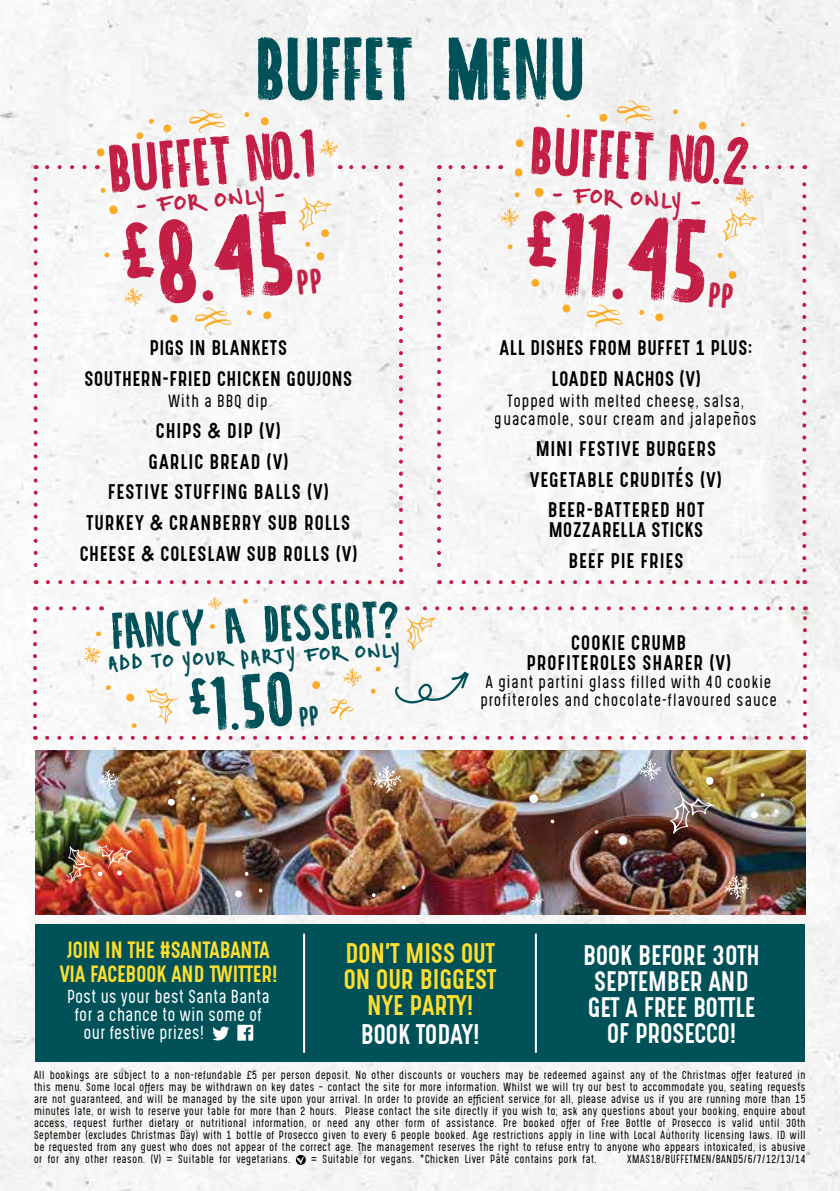
<style>
.page{position:relative;width:840px;height:1191px;background:#fff}
.page>*{position:absolute;margin:0;border:0;box-sizing:border-box;transform-origin:0 0}
.t1{font:condensed 120.2px "Ocean Six";color:#c31e45}
.t2{font:condensed 90.8px "Ocean Six";color:#015158}
.t3{font:condensed 78px "Ocean Six";color:#015158}
.t4{font:condensed 69px "Ocean Six";color:#c31e45}
.t5{font:condensed 52.2px "Ocean Six";color:#015158}
.t6{font:43.4px "Notepaper Airplanes";color:#c31e45}
.t7{font:38.4px "Notepaper Airplanes";color:#015158}
.t8{font:24.2px/26px "Gotcha Gothic";color:#ffde2f;text-align:center}
.t9{font:24.2px "Gotcha Gothic";color:#fff}
.t10{font:24px/26px "Gotcha Gothic";color:#fff;text-align:center}
.t11{font:20px/24px "Gotcha Gothic";color:#ffde2f;text-align:center}
.t12{font:18px/30.8px "Gotcha Gothic";letter-spacing:.05em;color:#000;text-align:center}
.t13{font:300 16px "Gotcha Gothic";color:#fff}
.t14{font:300 15px/18px "Gotcha Gothic";letter-spacing:.04em;color:#000;text-align:center}
.t15{font:300 10px/12px "Gotcha Gothic";letter-spacing:.02em;color:#000;text-align:justify}
</style>
<div class="page">
<div style="left:0;top:0;width:839px;height:1191px;background:#f6f6f6"></div>
<svg style="left:739px;top:122px;width:6px;height:5px"></svg>
<svg style="left:48px;top:580px;width:346px;height:4px"></svg>
<svg style="left:36px;top:165px;width:49px;height:4px"></svg>
<svg style="left:34px;top:179px;width:4px;height:405px"></svg>
<svg style="left:399px;top:165px;width:4px;height:405px"></svg>
<svg style="left:339px;top:165px;width:49px;height:4px"></svg>
<svg style="left:451px;top:580px;width:346px;height:4px"></svg>
<svg style="left:439px;top:165px;width:48px;height:4px"></svg>
<svg style="left:437px;top:179px;width:4px;height:405px"></svg>
<svg style="left:801px;top:165px;width:4px;height:405px"></svg>
<svg style="left:742px;top:165px;width:49px;height:4px"></svg>
<svg style="left:565px;top:113px;width:5px;height:6px"></svg>
<svg style="left:716px;top:253px;width:7px;height:5px"></svg>
<svg style="left:638px;top:310px;width:6px;height:5px"></svg>
<svg style="left:529px;top:279px;width:11px;height:8px"></svg>
<svg style="left:561px;top:304px;width:10px;height:9px"></svg>
<svg style="left:513px;top:168px;width:10px;height:9px"></svg>
<svg style="left:596px;top:111px;width:13px;height:13px"></svg>
<svg style="left:652px;top:311px;width:13px;height:13px"></svg>
<svg style="left:722px;top:188px;width:35px;height:54px"></svg>
<svg style="left:616px;top:100px;width:36px;height:23px"></svg>
<svg style="left:586px;top:305px;width:36px;height:22px"></svg>
<svg style="left:533px;top:188px;width:11px;height:9px"></svg>
<svg style="left:575px;top:197px;width:7px;height:8px"></svg>
<svg style="left:513px;top:192px;width:7px;height:5px"></svg>
<svg style="left:506px;top:244px;width:7px;height:5px"></svg>
<svg style="left:671px;top:109px;width:7px;height:5px"></svg>
<svg style="left:697px;top:121px;width:10px;height:9px"></svg>
<svg style="left:514px;top:139px;width:10px;height:8px"></svg>
<svg style="left:500px;top:208px;width:19px;height:18px"></svg>
<svg style="left:107px;top:205px;width:12px;height:10px"></svg>
<svg style="left:245px;top:310px;width:7px;height:5px"></svg>
<svg style="left:168px;top:314px;width:11px;height:9px"></svg>
<svg style="left:95px;top:148px;width:11px;height:9px"></svg>
<svg style="left:161px;top:122px;width:12px;height:13px"></svg>
<svg style="left:261px;top:309px;width:12px;height:13px"></svg>
<svg style="left:298px;top:197px;width:34px;height:64px"></svg>
<svg style="left:319px;top:139px;width:19px;height:19px"></svg>
<svg style="left:188px;top:110px;width:38px;height:23px"></svg>
<svg style="left:194px;top:307px;width:37px;height:23px"></svg>
<svg style="left:134px;top:117px;width:21px;height:24px"></svg>
<svg style="left:100px;top:188px;width:6px;height:5px"></svg>
<svg style="left:103px;top:252px;width:7px;height:6px"></svg>
<svg style="left:243px;top:112px;width:7px;height:5px"></svg>
<svg style="left:259px;top:117px;width:11px;height:9px"></svg>
<svg style="left:124px;top:288px;width:19px;height:18px"></svg>
<img style="left:35px;top:751px;width:770px;height:163px">
<svg style="left:593px;top:829px;width:6px;height:6px"></svg>
<img style="left:669px;top:792px;width:45px;height:42px">
<svg style="left:704px;top:776px;width:10px;height:9px"></svg>
<svg style="left:616px;top:835px;width:12px;height:10px"></svg>
<svg style="left:373px;top:765px;width:28px;height:28px"></svg>
<svg style="left:638px;top:759px;width:23px;height:22px"></svg>
<svg style="left:371px;top:893px;width:5px;height:4px"></svg>
<svg style="left:401px;top:885px;width:5px;height:4px"></svg>
<svg style="left:244px;top:871px;width:5px;height:5px"></svg>
<svg style="left:233px;top:888px;width:10px;height:11px"></svg>
<svg style="left:258px;top:888px;width:5px;height:4px"></svg>
<svg style="left:759px;top:792px;width:5px;height:5px"></svg>
<svg style="left:748px;top:809px;width:11px;height:11px"></svg>
<svg style="left:773px;top:809px;width:5px;height:4px"></svg>
<svg style="left:529px;top:893px;width:14px;height:14px"></svg>
<svg style="left:549px;top:818px;width:6px;height:6px"></svg>
<svg style="left:527px;top:792px;width:12px;height:13px"></svg>
<svg style="left:723px;top:875px;width:25px;height:24px"></svg>
<svg style="left:177px;top:780px;width:5px;height:4px"></svg>
<svg style="left:166px;top:796px;width:10px;height:11px"></svg>
<svg style="left:191px;top:796px;width:5px;height:5px"></svg>
<img style="left:68px;top:844px;width:64px;height:38px">
<svg style="left:98px;top:770px;width:22px;height:21px"></svg>
<div style="left:35px;top:924px;width:769px;height:138px;background:#015158"></div>
<svg style="left:212px;top:1026px;width:17px;height:14px"></svg>
<svg style="left:237px;top:1024px;width:16px;height:16px"></svg>
<hr style="left:303px;top:933px;width:2px;height:119px;background:#fff">
<hr style="left:534px;top:933px;width:2px;height:119px;background:#fff">
<svg style="left:42px;top:606px;width:46px;height:4px"></svg>
<svg style="left:47px;top:736px;width:751px;height:4px"></svg>
<svg style="left:413px;top:606px;width:379px;height:4px"></svg>
<svg style="left:33px;top:620px;width:4px;height:120px"></svg>
<svg style="left:802px;top:606px;width:4px;height:120px"></svg>
<svg style="left:309px;top:678px;width:13px;height:13px"></svg>
<svg style="left:330px;top:699px;width:23px;height:21px"></svg>
<svg style="left:369px;top:688px;width:7px;height:6px"></svg>
<svg style="left:406px;top:617px;width:30px;height:33px"></svg>
<svg style="left:146px;top:688px;width:32px;height:36px"></svg>
<svg style="left:124px;top:691px;width:12px;height:13px"></svg>
<svg style="left:105px;top:684px;width:6px;height:7px"></svg>
<svg style="left:131px;top:722px;width:6px;height:7px"></svg>
<svg style="left:242px;top:597px;width:6px;height:7px"></svg>
<svg style="left:96px;top:630px;width:5px;height:7px"></svg>
<svg style="left:208px;top:597px;width:14px;height:13px"></svg>
<svg style="left:343px;top:668px;width:19px;height:18px"></svg>
<svg style="left:84px;top:646px;width:17px;height:18px"></svg>
<svg style="left:209px;top:623px;width:6px;height:7px"></svg>
<svg style="left:375px;top:665px;width:6px;height:7px"></svg>
<svg style="left:394px;top:671px;width:74px;height:32px"></svg>
<svg style="left:295px;top:1154px;width:11px;height:10px"></svg>
<svg style="left:297px;top:267px;width:25px;height:28px"></svg>
<svg style="left:708px;top:271px;width:29px;height:37px"></svg>
<svg style="left:299px;top:705px;width:20px;height:22px"></svg>
<h2 class="t2" style="left:255px;top:13px;width:331px">BUFFET MENU</h2>
<h3 class="t4" style="left:104px;top:128px;width:210px;rotate:-5deg">BUFFET No.1</h3>
<h3 class="t6" style="left:135px;top:183px;width:150px;rotate:-5deg">- FOR ONLY -</h3>
<h1 class="t1" style="left:114px;top:192px;width:174px;rotate:-5deg">£8.45</h1>
<h3 class="t12" style="left:84px;top:332px;width:269px">PIGS IN BLANKETS<br>SOUTHERN-FRIED CHICKEN GOUJONS</h3>
<h3 class="t14" style="left:168px;top:392px;width:101px">With a BBQ dip</h3>
<h3 class="t12" style="left:79px;top:415px;width:279px">CHIPS &amp; DIP (V)<br>GARLIC BREAD (V)<br>FESTIVE STUFFING BALLS (V)<br>TURKEY &amp; CRANBERRY SUB ROLLS<br>CHEESE &amp; COLESLAW SUB ROLLS (V)</h3>
<h3 class="t4" style="left:532px;top:108px;width:221px;rotate:3deg">BUFFET No.2</h3>
<h3 class="t6" style="left:553px;top:171px;width:150px;rotate:3deg">- FOR ONLY -</h3>
<h1 class="t1" style="left:528px;top:178px;width:186px;rotate:3deg">£11.45</h1>
<h3 class="t12" style="left:499px;top:332px;width:254px">ALL DISHES FROM BUFFET 1 PLUS:<br>LOADED NACHOS (V)</h3>
<h3 class="t14" style="left:494px;top:392px;width:263px">Topped with melted cheese, salsa, guacamole, sour cream and jalapeños</h3>
<h3 class="t12" style="left:530px;top:433px;width:193px">MINI FESTIVE BURGERS<br>VEGETABLE CRUDITÉS (V)<br>BEER-BATTERED HOT</h3>
<h3 class="t12" style="left:548px;top:515px;width:156px">MOZZARELLA STICKS<br>BEEF PIE FRIES</h3>
<h3 class="t5" style="left:109px;top:600px;width:289px;rotate:-3deg">FANCY A DESSERT?</h3>
<h3 class="t7" style="left:108px;top:643px;width:293px;rotate:-3deg">ADD TO YOUR PARTY FOR ONLY</h3>
<h3 class="t12" style="left:526px;top:632px;width:206px;line-height:20px">COOKIE CRUMB<br>PROFITEROLES SHARER (V)</h3>
<h3 class="t14" style="left:480px;top:673px;width:298px">A giant partini glass filled with 40 cookie profiteroles and chocolate-flavoured sauce</h3>
<h3 class="t3" style="left:184px;top:658px;width:107px;rotate:-5deg">£1.50</h3>
<h3 class="t11" style="left:60px;top:937px;width:219px">JOIN IN THE #SANTABANTA<br>VIA FACEBOOK AND TWITTER!</h3>
<h3 class="t13" style="left:67px;top:984px;width:204px">Post us your best Santa Banta</h3>
<h3 class="t13" style="left:75px;top:1002px;width:189px">for a chance to win some of</h3>
<h3 class="t13" style="left:84px;top:1020px;width:122px">our festive prizes!</h3>
<h3 class="t8" style="left:343px;top:940px;width:154px">DON’T MISS OUT<br>ON OUR BIGGEST<br>NYE PARTY!</h3>
<h3 class="t9" style="left:360px;top:1016px;width:120px">BOOK TODAY!</h3>
<h3 class="t10" style="left:583px;top:942px;width:178px">BOOK BEFORE 30TH<br>SEPTEMBER AND<br>GET A FREE BOTTLE<br>OF PROSECCO!</h3>
<p class="t15" style="left:34px;top:1069px;width:773px">All bookings are subject to a non-refundable £5 per person deposit. No other discounts or vouchers may be redeemed against any of the Christmas offer featured in this menu. Some local offers may be withdrawn on key dates – contact the site for more information. Whilst we will try our best to accommodate you, seating requests are not guaranteed, and will be managed by the site upon your arrival. In order to provide an efficient service for all, please advise us if you are running more than 15 minutes late, or wish to reserve your table for more than 2 hours. Please contact the site directly if you wish to; ask any questions about your booking, enquire about access, request further dietary or nutritional information, or need any other form of assistance. Pre booked offer of Free Bottle of Prosecco is valid until 30th September (excludes Christmas Day) with 1 bottle of Prosecco given to every 6 people booked. Age restrictions apply in line with Local Authority licensing laws. ID will be requested from any guest who does not appear of the correct age. The management reserves the right to refuse entry to anyone who appears intoxicated, is abusive or for any other reason. (V) = Suitable for vegetarians.</p>
<p class="t15" style="left:311px;top:1153px;width:287px">= Suitable for vegans. *Chicken Liver Pâté contains pork fat.</p>
<p class="t15" style="left:627px;top:1153px;width:180px">XMAS18/BUFFETMEN/BAND5/6/7/12/13/14</p>
</div>
